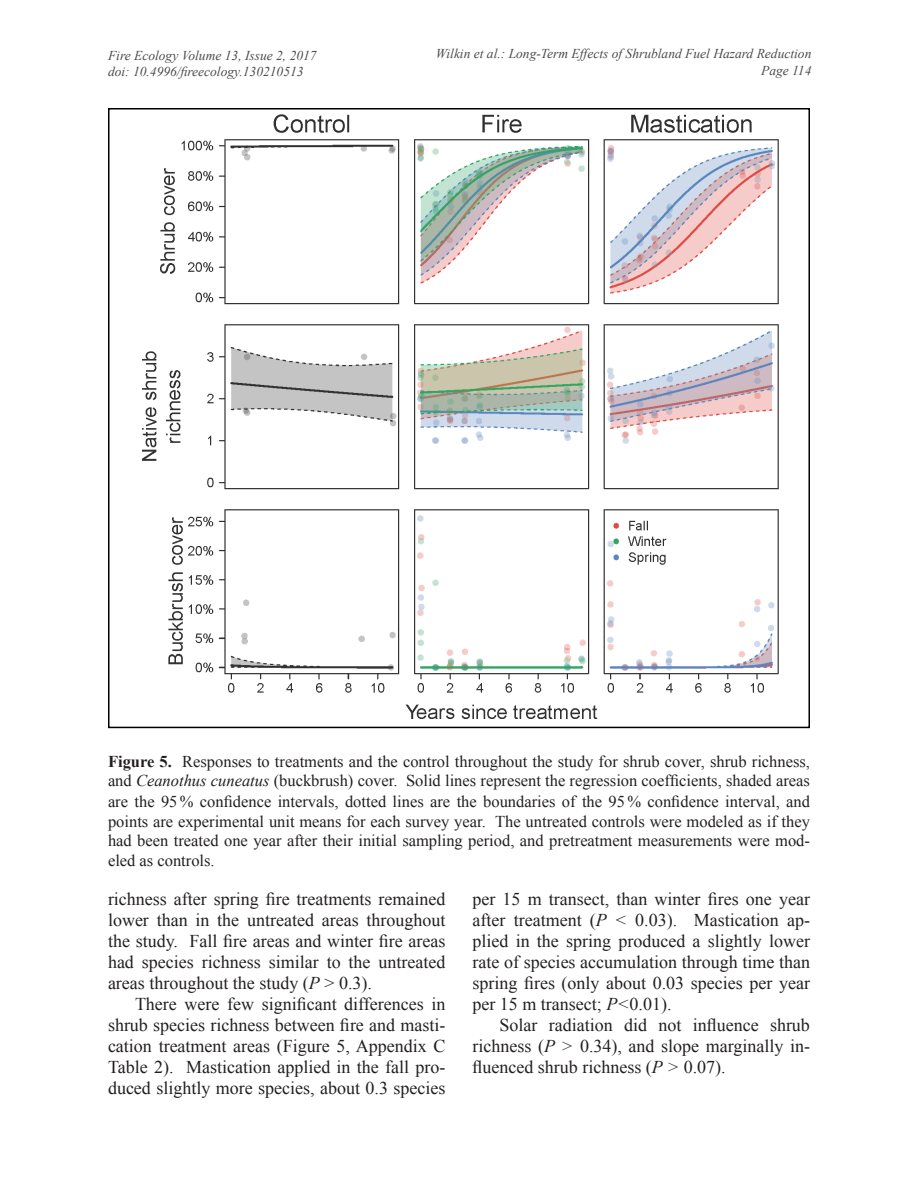
<style>
.page{position:relative;width:918px;height:1188px;background:#fff}
.page>*{position:absolute;margin:0;border:0;box-sizing:border-box;transform-origin:0 0}
.t1{font:18px/21px "Times New Roman";color:#231f20;text-align:justify}
.t2{font:16.5px/19.5px "Times New Roman";color:#231f20}
.t3{font:italic 13.5px/16.2px "Times New Roman";color:#4b4c4d}
.s1{font-weight:700}
.s2{font-style:italic}
</style>
<div class="page">
<img style="left:142px;top:114px;width:637px;height:605px">
<p class="t3" style="left:108px;top:47px;width:210px">Fire Ecology Volume 13, Issue 2, 2017 doi: 10.4996/fireecology.130210513</p>
<p class="t3" style="left:436px;top:45px;width:377px;text-align:right">Wilkin et al.: Long-Term Effects of Shrubland Fuel Hazard Reduction<br>Page 114</p>
<p class="t2" style="left:108px;top:751px;width:704px"><span class="s1">Figure 5.</span> Responses to treatments and the control throughout the study for shrub cover, shrub richness, and <span class="s2">Ceanothus cuneatus</span> (buckbrush) cover. Solid lines represent the regression coefficients, shaded areas</p>
<p class="t2" style="left:108px;top:792px;width:704px;text-align:justify">are the 95% confidence intervals, dotted lines are the boundaries of the 95% confidence interval, and points are experimental unit means for each survey year. The untreated controls were modeled as if they had been treated one year after their initial sampling period, and pretreatment measurements were mod&shy;eled as controls.</p>
<p class="t1" style="left:108px;top:889px;width:339px">richness after spring fire treatments remained lower than in the untreated areas throughout the study. Fall fire areas and winter fire areas had species richness similar to the untreated areas throughout the study (<span class="s2">P</span> &gt; 0.3).</p>
<p class="t1" style="left:108px;top:994px;width:339px;text-indent:27px">There were few significant differences in shrub species richness between fire and masti&shy;cation treatment areas (Figure 5, Appendix C Table 2). Mastication applied in the fall pro&shy;duced slightly more species, about 0.3 species</p>
<p class="t1" style="left:472px;top:889px;width:339px">per 15 m transect, than winter fires one year after treatment (<span class="s2">P &lt;</span> 0.03). Mastication ap&shy;plied in the spring produced a slightly lower rate of species accumulation through time than spring fires (only about 0.03 species per year per 15 m transect; <span class="s2">P&lt;</span>0.01).</p>
<p class="t1" style="left:472px;top:1015px;width:339px;text-indent:27px">Solar radiation did not influence shrub richness (<span class="s2">P &gt;</span> 0.34), and slope marginally in&shy;fluenced shrub richness (<span class="s2">P &gt;</span> 0.07).</p>
</div>
